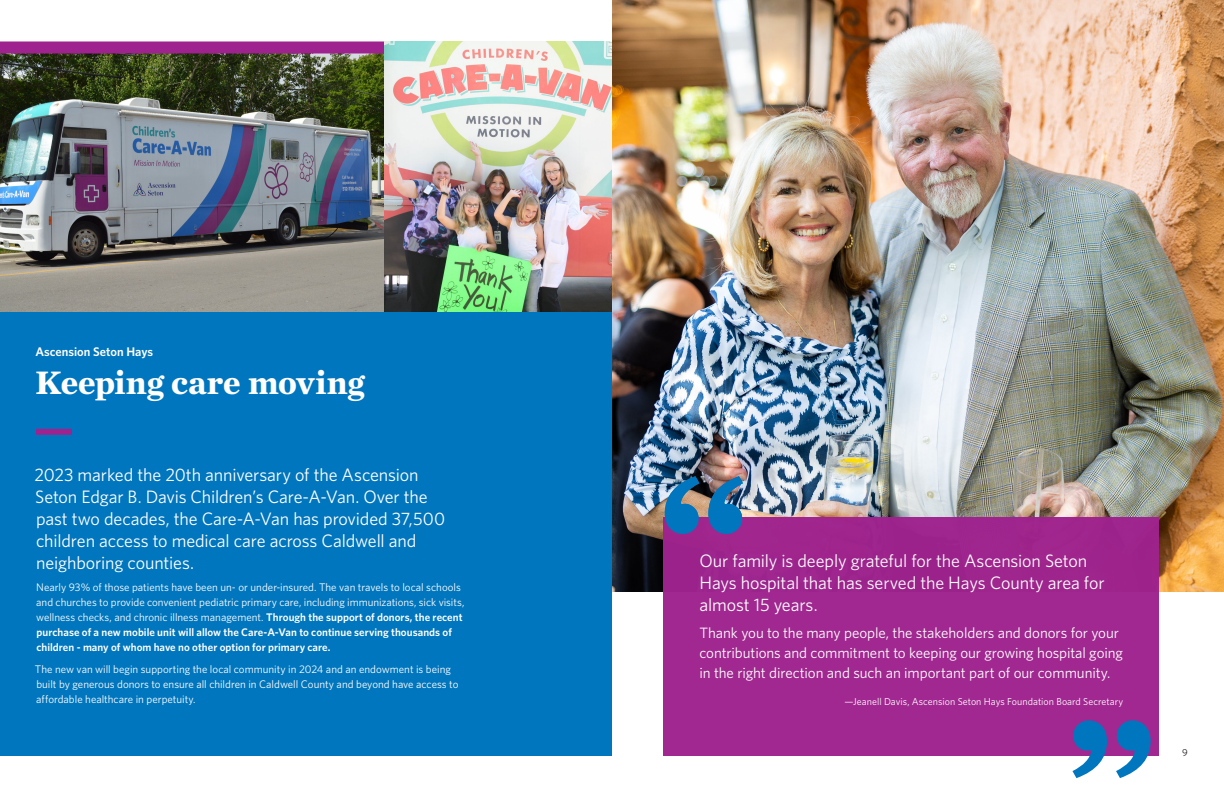
<style>
.page{position:relative;width:1224px;height:792px;background:#fff}
.page>*{position:absolute;margin:0;border:0;box-sizing:border-box;transform-origin:0 0}
.t1{font:700 180px "Chronicle Text G1";color:#0076be}
.Inside_Headline{font:700 34px "Chronicle Text G1";letter-spacing:-.005em;color:#fff}
.Call_Out_Body_Copy{font:18px/22px "Whitney";letter-spacing:-.01em;color:#fff}
.t2{font:15px/20px "Whitney";letter-spacing:-.005em;color:#fff}
.Hospital_Name_-_Sub_Head{font:600 12.5px "Whitney";color:#fff}
.Body_Copy{font:11px/15px "Whitney";color:#fff}
.t3{font:10px "Whitney";letter-spacing:.005em;color:#fff}
.Attribution_White{font:10px "Whitney";color:#231f20}
.s1{font-weight:600}
</style>
<div class="page">
<img style="left:612px;top:0;width:612px;height:591px">
<div style="left:0;top:311px;width:612px;height:445px;background:#0076be"></div>
<img style="left:0;top:53px;width:384px;height:258px">
<img style="left:384px;top:41px;width:228px;height:270px">
<div style="left:36px;top:429px;width:36px;height:6px;background:#9f238e"></div>
<div style="left:0;top:41px;width:384px;height:12px;background:#9f238e"></div>
<div style="left:663px;top:518px;width:496px;height:238px;background:#9f238e"></div>
<img style="left:665px;top:476px;width:78px;height:58px">
<p class="Hospital_Name_-_Sub_Head" style="left:36px;top:344px;width:119px">Ascension Seton Hays</p>
<p class="Inside_Headline" style="left:35px;top:355px;width:331px">Keeping care moving</p>
<p class="Call_Out_Body_Copy" style="left:34px;top:463px;width:412px">2023 marked the 20th anniversary of the Ascension Seton Edgar B. Davis Children’s Care-A-Van. Over the past two decades, the Care-A-Van has provided 37,500 children access to medical care across Caldwell and neighboring counties.</p>
<p class="Body_Copy" style="left:36px;top:579px;width:430px">Nearly 93% of those patients have been un- or under-insured. The van travels to local schools and churches to provide convenient pediatric primary care, including immunizations, sick visits, wellness checks, and chronic illness management. <span class="s1">Through the support of donors, the recent purchase of a new mobile unit will allow the Care-A-Van to continue serving thousands of children - many of whom have no other option for primary care.</span></p>
<p class="Body_Copy" style="left:35px;top:661px;width:425px">The new van will begin supporting the local community in 2024 and an endowment is being built by generous donors to ensure all children in Caldwell County and beyond have access to affordable healthcare in perpetuity.</p>
<h3 class="Call_Out_Body_Copy" style="left:699px;top:549px;width:407px">Our family is deeply grateful for the Ascension Seton<br>Hays hospital that has served the Hays County area for almost 15 years.</h3>
<h3 class="t2" style="left:699px;top:622px;width:425px">Thank you to the many people, the stakeholders and donors for your contributions and commitment to keeping our growing hospital going in the right direction and such an important part of our community.</h3>
<p class="t3" style="left:845px;top:696px;width:280px">—Jeanell Davis, Ascension Seton Hays Foundation Board Secretary</p>
<p class="t1" style="left:1065px;top:636px;width:95px">”</p>
<p class="Attribution_White" style="left:1182px;top:747px;width:7px">9</p>
</div>
